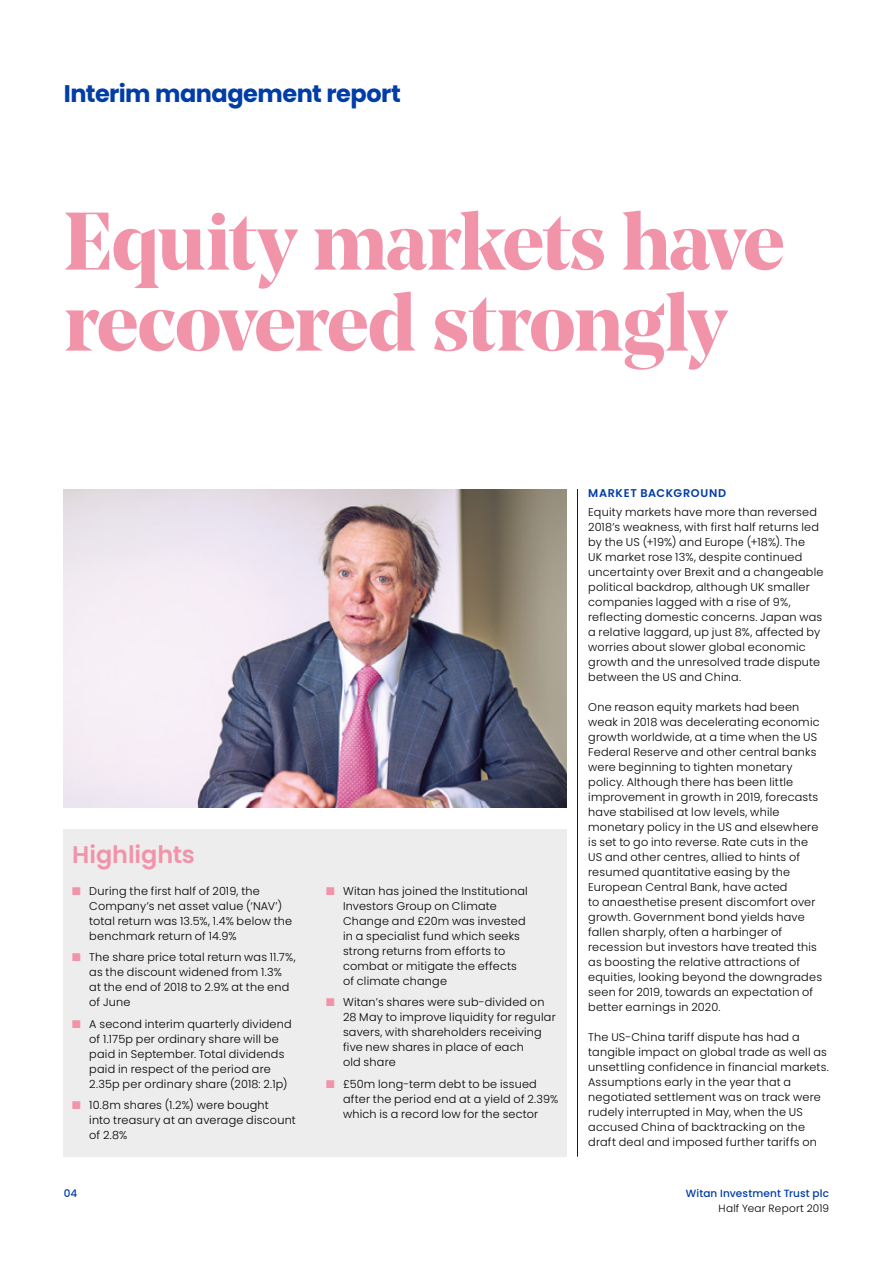
<style>
.page{position:relative;width:893px;height:1263px;background:#fff}
.page>*{position:absolute;margin:0;border:0;box-sizing:border-box;transform-origin:0 0}
.t1{font:700 81px/81px "Noe Display";letter-spacing:-.02em;color:#f194aa}
.t2{font:700 24px "Poppins";letter-spacing:-.02em;color:#003da6}
.t3{font:600 24px "Poppins";letter-spacing:-.005em;color:#f194aa}
.t4{font:300 11.25px/15px "Poppins";letter-spacing:.02em;color:#000}
.t5{font:600 11.25px "Poppins";letter-spacing:.06em;color:#003da6}
.t6{font:500 10.5px "Poppins";letter-spacing:.015em;color:#003da6}
.t7{font:300 10.5px "Poppins";letter-spacing:.02em;color:#000}
.s1{color:#f194aa}
</style>
<div class="page">
<img style="left:64px;top:489px;width:503px;height:319px">
<hr style="left:577px;top:489px;width:1px;height:668px;background:#000">
<div style="left:64px;top:829px;width:503px;height:328px;background:#ededed"></div>
<h2 class="t2" style="left:64px;top:80px;width:338px">Interim management report</h2>
<h1 class="t1" style="left:64px;top:199px;width:722px">Equity markets have recovered strongly</h1>
<h2 class="t3" style="left:72px;top:841px;width:124px">Highlights</h2>
<p class="t4" style="left:89px;top:884px;width:204px;text-indent:-17px"><span class="s1">■</span> During the first half of 2019, the Company’s net asset value (‘NAV’) total return was 13.5%, 1.4% below the benchmark return of 14.9%</p>
<p class="t4" style="left:89px;top:950px;width:208px;text-indent:-17px"><span class="s1">■</span> The share price total return was 11.7%, as the discount widened from 1.3% at the end of 2018 to 2.9% at the end of June</p>
<p class="t4" style="left:89px;top:1016px;width:204px;text-indent:-17px"><span class="s1">■</span> A second interim quarterly dividend of 1.175p per ordinary share will be paid in September. Total dividends paid in respect of the period are 2.35p per ordinary share (2018: 2.1p)</p>
<p class="t4" style="left:89px;top:1098px;width:208px;text-indent:-17px"><span class="s1">■</span> 10.8m shares (1.2%) were bought<br>into treasury at an average discount of 2.8%</p>
<p class="t6" style="left:64px;top:1188px;width:15px">04</p>
<p class="t4" style="left:343px;top:884px;width:186px;text-indent:-17px"><span class="s1">■</span> Witan has joined the Institutional<br>Investors Group on Climate<br>Change and £20m was invested in a specialist fund which seeks strong returns from efforts to combat or mitigate the effects of climate change</p>
<p class="t4" style="left:343px;top:995px;width:214px;text-indent:-17px"><span class="s1">■</span> Witan’s shares were sub-divided on<br>28 May to improve liquidity for regular savers, with shareholders receiving five new shares in place of each<br>old share</p>
<p class="t4" style="left:343px;top:1076px;width:217px;text-indent:-17px"><span class="s1">■</span> £50m long-term debt to be issued after the period end at a yield of 2.39% which is a record low for the sector</p>
<p class="t5" style="left:588px;top:486px;width:140px">MARKET BACKGROUND</p>
<p class="t4" style="left:588px;top:505px;width:237px">Equity markets have more than reversed 2018’s weakness, with first half returns led by the US (+19%) and Europe (+18%). The<br>UK market rose 13%, despite continued uncertainty over Brexit and a changeable political backdrop, although UK smaller companies lagged with a rise of 9%, reflecting domestic concerns. Japan was a relative laggard, up just 8%, affected by worries about slower global economic growth and the unresolved trade dispute between the US and China.</p>
<p class="t4" style="left:588px;top:700px;width:235px">One reason equity markets had been weak in 2018 was decelerating economic growth worldwide, at a time when the US Federal Reserve and other central banks were beginning to tighten monetary policy. Although there has been little improvement in growth in 2019, forecasts have stabilised at low levels, while monetary policy in the US and elsewhere is set to go into reverse. Rate cuts in the US and other centres, allied to hints of resumed quantitative easing by the European Central Bank, have acted<br>to anaesthetise present discomfort over growth. Government bond yields have fallen sharply, often a harbinger of recession but investors have treated this as boosting the relative attractions of equities, looking beyond the downgrades seen for 2019, towards an expectation of better earnings in 2020.</p>
<p class="t4" style="left:588px;top:1030px;width:242px">The US-China tariff dispute has had a tangible impact on global trade as well as unsettling confidence in financial markets.<br>Assumptions early in the year that a negotiated settlement was on track were rudely interrupted in May, when the US accused China of backtracking on the draft deal and imposed further tariffs on</p>
<p class="t6" style="left:686px;top:1188px;width:145px">Witan Investment Trust plc</p>
<p class="t7" style="left:719px;top:1202px;width:112px">Half Year Report 2019</p>
</div>
